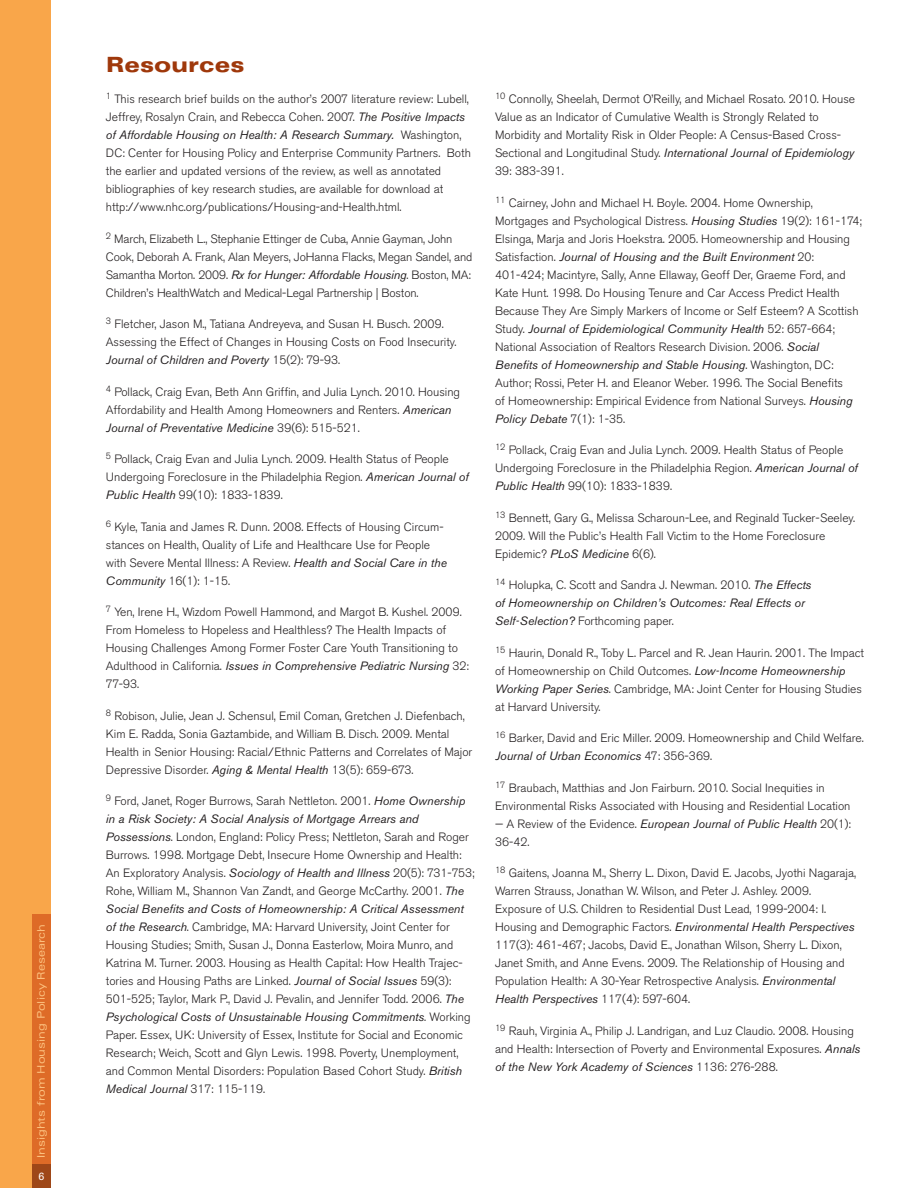
<style>
.page{position:relative;width:918px;height:1188px;background:#fff}
.page>*{position:absolute;margin:0;border:0;box-sizing:border-box;transform-origin:0 0}
.Referencehed{font:900 expanded 21px "Univers";color:#9f380b}
.References{font:300 12px/18px "Akzidenz Grotesk BE";color:#231f20}
.References-2{font:italic 12px/18px "Akzidenz Grotesk BE";color:#231f20}
.t1{font:expanded 10.5px "Univers";color:#fcc07e}
.t2{font:10.5px "Univers";color:#fff}
.s1{font-weight:400;font-style:italic}
.s2{font-weight:300;font-style:normal}
</style>
<div class="page">
<div style="left:0;top:0;width:51px;height:1188px;background:#f9a64a"></div>
<div style="left:32px;top:914px;width:19px;height:274px;background:#de6b27"></div>
<div style="left:32px;top:1164px;width:19px;height:24px;background:#9e4718"></div>
<p class="t1" style="left:35px;top:1158px;width:236px;rotate:-90deg">Insights from Housing Policy Research</p>
<p class="t2" style="left:39px;top:1170px;width:7px">6</p>
<p class="Referencehed" style="left:106px;top:52px;width:140px">Resources</p>
<p class="References" style="left:106px;top:90px;width:367px"><sup>1</sup> This research brief builds on the author’s 2007 literature review: Lubell, Jeffrey, Rosalyn Crain, and Rebecca Cohen. 2007. <span class="s1">The Positive Impacts of Affordable Housing on Health: A Research Summary.</span> Washington, DC: Center for Housing Policy and Enterprise Community Partners. Both the earlier and updated versions of the review, as well as annotated bibliographies of key research studies, are available for download at http://www.nhc.org/publications/Housing-and-Health.html.</p>
<p class="References" style="left:106px;top:230px;width:368px"><sup>2</sup> March, Elizabeth L., Stephanie Ettinger de Cuba, Annie Gayman, John Cook, Deborah A. Frank, Alan Meyers, JoHanna Flacks, Megan Sandel, and Samantha Morton. 2009. <span class="s1">Rx for Hunger: Affordable Housing</span>. Boston, MA:<br>Children’s HealthWatch and Medical-Legal Partnership | Boston.</p>
<p class="References" style="left:106px;top:315px;width:352px"><sup>3</sup> Fletcher, Jason M., Tatiana Andreyeva, and Susan H. Busch. 2009.<br>Assessing the Effect of Changes in Housing Costs on Food Insecurity.<br><span class="s1">Journal of Children and Poverty</span> 15(2): 79-93.</p>
<p class="References" style="left:106px;top:383px;width:356px"><sup>4</sup> Pollack, Craig Evan, Beth Ann Griffin, and Julia Lynch. 2010. Housing<br>Affordability and Health Among Homeowners and Renters. <span class="s1">American<br>Journal of Preventative Medicine</span> 39(6): 515-521.</p>
<p class="References" style="left:106px;top:450px;width:364px"><sup>5</sup> Pollack, Craig Evan and Julia Lynch. 2009. Health Status of People<br>Undergoing Foreclosure in the Philadelphia Region. <span class="s1">American Journal of<br>Public Health</span> 99(10): 1833-1839.</p>
<p class="References" style="left:106px;top:518px;width:343px"><sup>6</sup> Kyle, Tania and James R. Dunn. 2008. Effects of Housing Circum&shy;stances on Health, Quality of Life and Healthcare Use for People with Severe Mental Illness: A Review. <span class="s1">Health and Social Care in the Community</span> 16(1): 1-15.</p>
<p class="References" style="left:106px;top:603px;width:365px"><sup>7</sup> Yen, Irene H., Wizdom Powell Hammond, and Margot B. Kushel. 2009.<br>From Homeless to Hopeless and Healthless? The Health Impacts of Housing Challenges Among Former Foster Care Youth Transitioning to Adulthood in California. <span class="s1">Issues in Comprehensive Pediatric Nursing</span> 32:<br>77-93.</p>
<p class="References" style="left:106px;top:707px;width:368px"><sup>8</sup> Robison, Julie, Jean J. Schensul, Emil Coman, Gretchen J. Diefenbach, Kim E. Radda, Sonia Gaztambide, and William B. Disch. 2009. Mental Health in Senior Housing: Racial/Ethnic Patterns and Correlates of Major Depressive Disorder. <span class="s1">Aging &amp; Mental Health</span> 13(5): 659-673.</p>
<p class="References" style="left:106px;top:792px;width:370px"><sup>9</sup> Ford, Janet, Roger Burrows, Sarah Nettleton. 2001. <span class="s1">Home Ownership in a Risk Society: A Social Analysis of Mortgage Arrears and Possessions</span>. London, England: Policy Press; Nettleton, Sarah and Roger Burrows. 1998. Mortgage Debt, Insecure Home Ownership and Health:<br>An Exploratory Analysis. <span class="s1">Sociology of Health and Illness</span> 20(5): 731-753; Rohe, William M., Shannon Van Zandt, and George McCarthy. 2001. <span class="s1">The Social Benefits and Costs of Homeownership: A Critical Assessment of the Research</span>. Cambridge, MA: Harvard University, Joint Center for Housing Studies; Smith, Susan J., Donna Easterlow, Moira Munro, and Katrina M. Turner. 2003. Housing as Health Capital: How Health Trajec&shy;tories and Housing Paths are Linked. <span class="s1">Journal of Social Issues</span> 59(3):<br>501-525; Taylor, Mark P., David J. Pevalin, and Jennifer Todd. 2006. <span class="s1">The Psychological Costs of Unsustainable Housing Commitments</span>. Working Paper. Essex, UK: University of Essex, Institute for Social and Economic Research; Weich, Scott and Glyn Lewis. 1998. Poverty, Unemployment, and Common Mental Disorders: Population Based Cohort Study. <span class="s1">British Medical Journal</span> 317: 115-119.</p>
<p class="References" style="left:495px;top:90px;width:362px"><sup>10</sup> Connolly, Sheelah, Dermot O’Reilly, and Michael Rosato. 2010. House Value as an Indicator of Cumulative Wealth is Strongly Related to Morbidity and Mortality Risk in Older People: A Census-Based Cross-Sectional and Longitudinal Study. <span class="s1">International Journal of Epidemiology </span>39: 383-391.</p>
<p class="References" style="left:495px;top:194px;width:369px"><sup>11</sup> Cairney, John and Michael H. Boyle. 2004. Home Ownership, Mortgages and Psychological Distress. <span class="s1">Housing Studies</span> 19(2): 161-174; Elsinga, Marja and Joris Hoekstra. 2005. Homeownership and Housing Satisfaction. <span class="s1">Journal of Housing and the Built Environment</span> 20:<br>401-424; Macintyre, Sally, Anne Ellaway, Geoff Der, Graeme Ford, and Kate Hunt. 1998. Do Housing Tenure and Car Access Predict Health Because They Are Simply Markers of Income or Self Esteem? A Scottish Study. <span class="s1">Journal of Epidemiological Community Health</span> 52: 657-664; National Association of Realtors Research Division. 2006. <span class="s1">Social Benefits of Homeownership and Stable Housing</span>. Washington, DC:<br>Author; Rossi, Peter H. and Eleanor Weber. 1996. The Social Benefits<br>of Homeownership: Empirical Evidence from National Surveys. <span class="s1">Housing Policy Debate</span> 7(1): 1-35.</p>
<p class="References" style="left:495px;top:441px;width:364px"><sup>12</sup> Pollack, Craig Evan and Julia Lynch. 2009. Health Status of People<br>Undergoing Foreclosure in the Philadelphia Region. <span class="s1">American Journal of<br>Public Health</span> 99(10): 1833-1839.</p>
<p class="References" style="left:495px;top:509px;width:362px"><sup>13</sup> Bennett, Gary G., Melissa Scharoun-Lee, and Reginald Tucker-Seeley.<br>2009. Will the Public’s Health Fall Victim to the Home Foreclosure<br>Epidemic? <span class="s1">PLoS Medicine</span> 6(6).</p>
<p class="References-2" style="left:495px;top:576px;width:318px"><sup>14</sup> <span class="s2">Holupka, C. Scott and Sandra J. Newman. 2010.</span> The Effects of Homeownership on Children’s Outcomes: Real Effects or<br>Self-Selection? <span class="s2">Forthcoming paper.</span></p>
<p class="References" style="left:495px;top:644px;width:370px"><sup>15</sup> Haurin, Donald R., Toby L. Parcel and R. Jean Haurin. 2001. The Impact of Homeownership on Child Outcomes. <span class="s1">Low-Income Homeownership Working Paper Series</span>. Cambridge, MA: Joint Center for Housing Studies at Harvard University.</p>
<p class="References" style="left:495px;top:729px;width:370px"><sup>16</sup> Barker, David and Eric Miller. 2009. Homeownership and Child Welfare.<br><span class="s1">Journal of Urban Economics</span> 47: 356-369.</p>
<p class="References" style="left:495px;top:779px;width:357px"><sup>17</sup> Braubach, Matthias and Jon Fairburn. 2010. Social Inequities in<br>Environmental Risks Associated with Housing and Residential Location</p>
<p class="References" style="left:495px;top:815px;width:358px">— A Review of the Evidence. <span class="s1">European Journal of Public Health</span> 20(1):<br>36-42.</p>
<p class="References" style="left:495px;top:864px;width:363px"><sup>18</sup> Gaitens, Joanna M., Sherry L. Dixon, David E. Jacobs, Jyothi Nagaraja, Warren Strauss, Jonathan W. Wilson, and Peter J. Ashley. 2009.<br>Exposure of U.S. Children to Residential Dust Lead, 1999-2004: I.<br>Housing and Demographic Factors. <span class="s1">Environmental Health Perspectives </span>117(3): 461-467; Jacobs, David E., Jonathan Wilson, Sherry L. Dixon, Janet Smith, and Anne Evens. 2009. The Relationship of Housing and Population Health: A 30-Year Retrospective Analysis. <span class="s1">Environmental Health Perspectives</span> 117(4): 597-604.</p>
<p class="References" style="left:495px;top:1022px;width:367px"><sup>19</sup> Rauh, Virginia A., Philip J. Landrigan, and Luz Claudio. 2008. Housing and Health: Intersection of Poverty and Environmental Exposures. <span class="s1">Annals of the New York Academy of Sciences</span> 1136: 276-288.</p>
</div>
